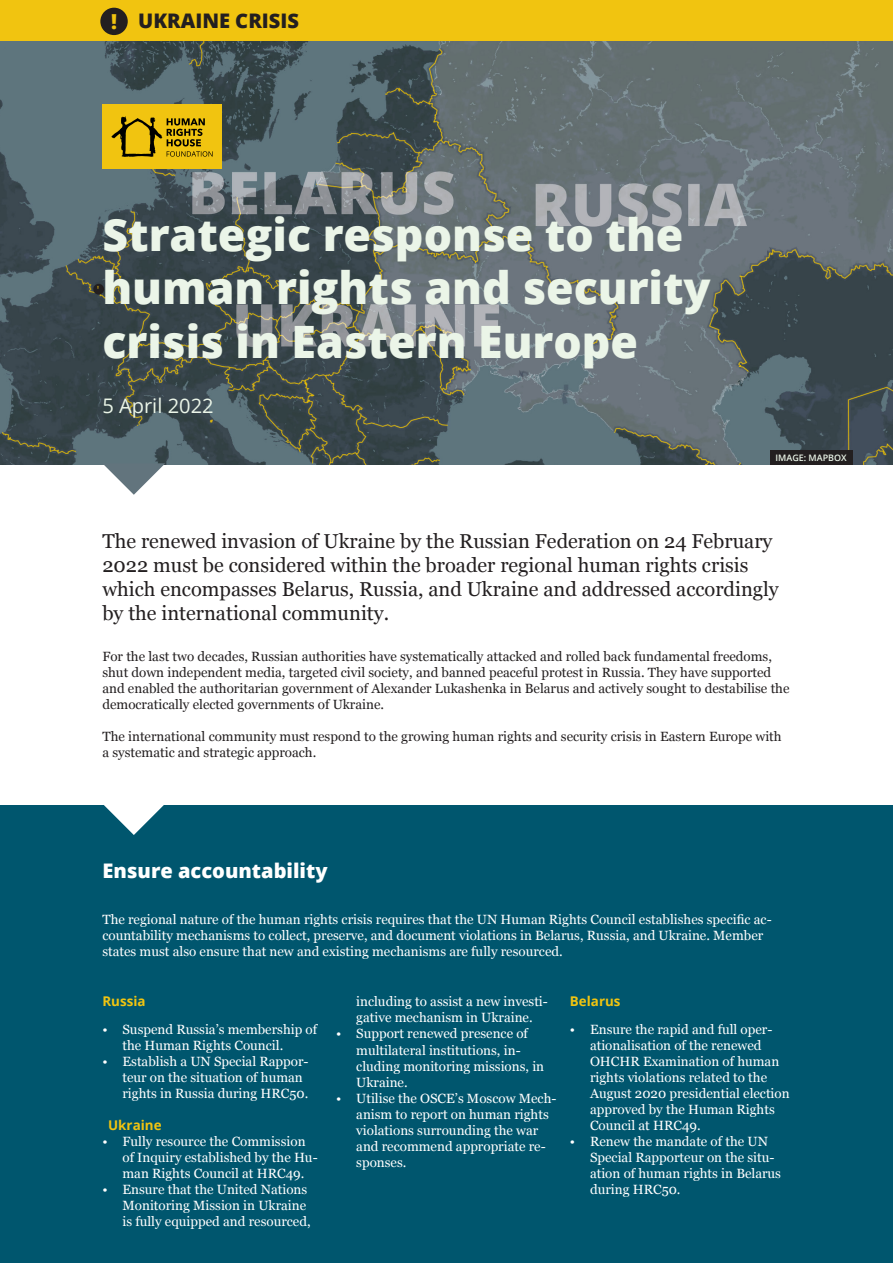
<style>
.page{position:relative;width:893px;height:1263px;background:#fff}
.page>*{position:absolute;margin:0;border:0;box-sizing:border-box;transform-origin:0 0}
.T1{font:800 44.55px/53.6px "Open Sans";color:#ebf5e8}
.Body_text{font:800 20.55px "Open Sans";color:#f1c410}
.t1{font:20.1px/24.2px "Georgia";color:#231f20}
.t2{font:800 20.1px "Open Sans";color:#fff}
.t3{font:800 20.1px "Open Sans";color:#231f20}
.T2{font:20.1px "Open Sans";color:#ebf5e8}
.t4{font:13.35px/16px "Georgia";color:#fff}
.t5{font:13.35px/16px "Georgia";color:#231f20}
.Subheadings{font:700 13.35px "Open Sans";color:#f1c410}
.Date_and_time{font:600 8.85px "Open Sans";color:#ebf5e8}
.Body_text-2{font:800 4.35px "Open Sans";color:#f1c410}
</style>
<div class="page">
<div style="left:0;top:805px;width:893px;height:458px;background:#00566e"></div>
<img style="left:0;top:40px;width:893px;height:425px">
<svg style="left:104px;top:805px;width:60px;height:30px"></svg>
<div style="left:770px;top:450px;width:82px;height:15px;background:#231f20"></div>
<div style="left:0;top:0;width:893px;height:40px;background:#f1c410"></div>
<div style="left:102px;top:104px;width:120px;height:64px;background:#f1c410"></div>
<svg style="left:111px;top:116px;width:102px;height:41px"></svg>
<svg style="left:102px;top:463px;width:63px;height:32px"></svg>
<div style="left:93px;top:284px;width:11px;height:11px;background:#231f20;border-radius:50%"></div>
<div style="left:100px;top:8px;width:28px;height:27px;background:#231f20;border-radius:50%"></div>
<p class="Body_text" style="left:111px;top:6px;width:7px">!</p>
<h1 class="t3" style="left:138px;top:6px;width:162px">UKRAINE CRISIS</h1>
<p class="T1" style="left:102px;top:205px;width:583px">Strategic response to the</p>
<p class="T1" style="left:102px;top:259px;width:610px">human rights and security crisis in Eastern Europe</p>
<p class="T2" style="left:102px;top:392px;width:113px">5 April 2022</p>
<p class="Body_text-2" style="left:98px;top:284px;width:3px">!</p>
<p class="Date_and_time" style="left:775px;top:451px;width:73px">IMAGE: MAPBOX</p>
<h1 class="t1" style="left:102px;top:528px;width:678px">The renewed invasion of Ukraine by the Russian Federation on 24 February 2022 must be considered within the broader regional human rights crisis which encompasses Belarus, Russia, and Ukraine and addressed accordingly by the international community.</h1>
<p class="t5" style="left:102px;top:647px;width:689px">For the last two decades, Russian authorities have systematically attacked and rolled back fundamental freedoms, shut down independent media, targeted civil society, and banned peaceful protest in Russia. They have supported and enabled the authoritarian government of Alexander Lukashenka in Belarus and actively sought to destabilise the democratically elected governments of Ukraine.</p>
<p class="t5" style="left:102px;top:728px;width:681px">The international community must respond to the growing human rights and security crisis in Eastern Europe with a systematic and strategic approach.</p>
<h1 class="t2" style="left:102px;top:855px;width:227px">Ensure accountability</h1>
<p class="t4" style="left:102px;top:911px;width:671px">The regional nature of the human rights crisis requires that the UN Human Rights Council establishes specific ac&shy;countability mechanisms to collect, preserve, and document violations in Belarus, Russia, and Ukraine. Member states must also ensure that new and existing mechanisms are fully resourced.</p>
<p class="Subheadings" style="left:102px;top:992px;width:45px">Russia</p>
<p class="t4" style="left:122px;top:1020px;width:196px;text-indent:-20px">• Suspend Russia’s membership of the Human Rights Council.</p>
<p class="t4" style="left:122px;top:1052px;width:188px;text-indent:-20px">• Establish a UN Special Rappor&shy;teur on the situation of human rights in Russia during HRC50.</p>
<p class="Subheadings" style="left:108px;top:1116px;width:55px">Ukraine</p>
<p class="t4" style="left:122px;top:1133px;width:197px;text-indent:-20px">• Fully resource the Commission of Inquiry established by the Hu&shy;man Rights Council at HRC49.</p>
<p class="t4" style="left:122px;top:1181px;width:190px;text-indent:-20px">• Ensure that the United Nations<br>Monitoring Mission in Ukraine is fully equipped and resourced,</p>
<p class="t4" style="left:356px;top:993px;width:193px">including to assist a new investi&shy;gative mechanism in Ukraine.</p>
<p class="t4" style="left:356px;top:1025px;width:189px;text-indent:-20px">• Support renewed presence of multilateral institutions, in&shy;cluding monitoring missions, in<br>Ukraine.</p>
<p class="t4" style="left:356px;top:1089px;width:202px;text-indent:-20px">• Utilise the OSCE’s Moscow Mech&shy;anism to report on human rights violations surrounding the war and recommend appropriate re&shy;sponses.</p>
<p class="Subheadings" style="left:570px;top:992px;width:52px">Belarus</p>
<p class="t4" style="left:590px;top:1020px;width:201px;text-indent:-20px">• Ensure the rapid and full oper&shy;ationalisation of the renewed<br>OHCHR Examination of human rights violations related to the<br>August 2020 presidential election approved by the Human Rights<br>Council at HRC49.</p>
<p class="t4" style="left:590px;top:1133px;width:193px;text-indent:-20px">• Renew the mandate of the UN<br>Special Rapporteur on the situ&shy;ation of human rights in Belarus during HRC50.</p>
</div>
